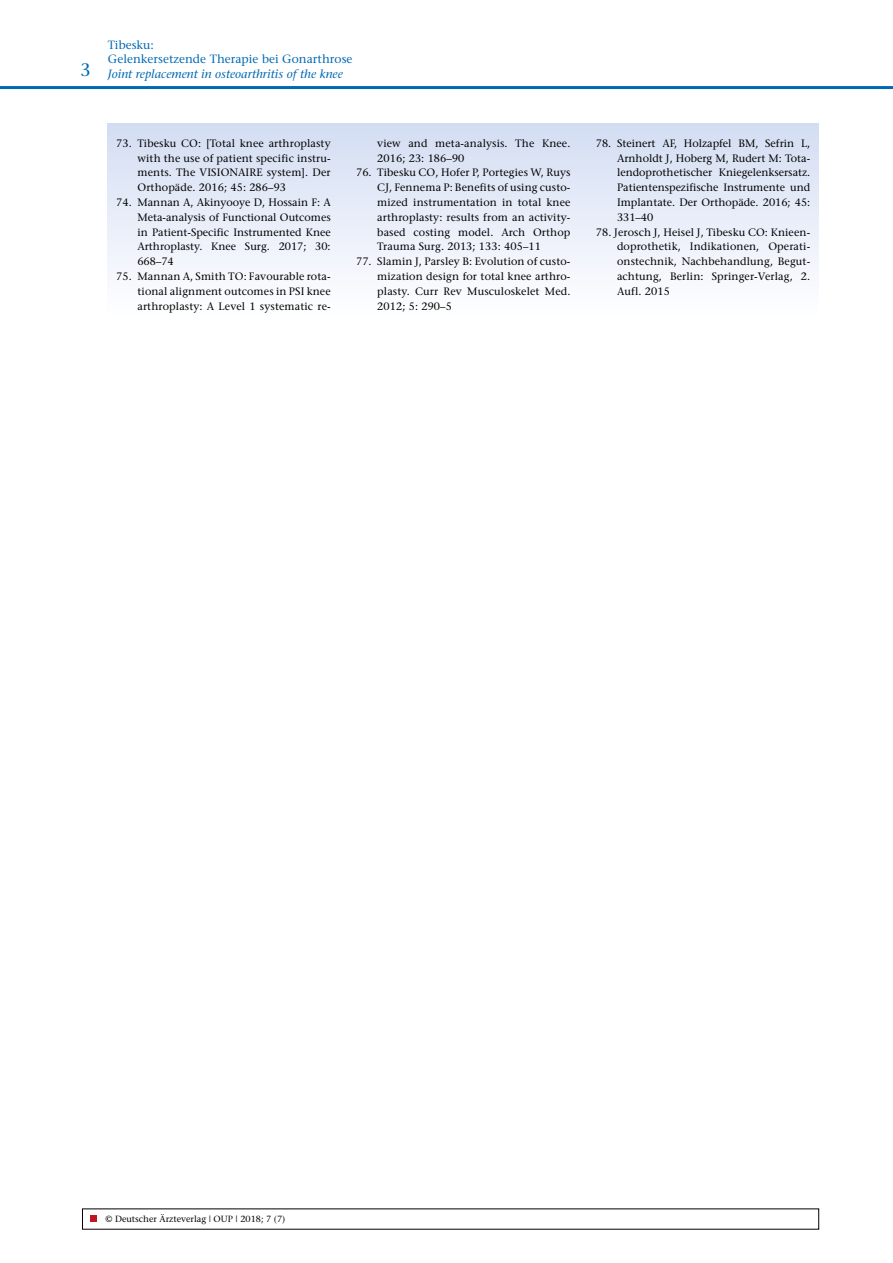
<style>
.page{position:relative;width:893px;height:1263px;background:#fff}
.page>*{position:absolute;margin:0;border:0;box-sizing:border-box;transform-origin:0 0}
.t1{font:17.85px "Stone Serif";color:#0069b4}
.t2{font:12px/14.9px "Stone Serif";letter-spacing:.005em;color:#0069b4}
.t3{font:10.8px/14.9px "Stone Serif";letter-spacing:.01em;color:#000;text-align:justify}
.t4{font:9px "Stone Serif";color:#000}
.s1{font-style:italic}
.s2{color:#fff}
</style>
<div class="page">
<svg style="left:91px;top:1216px;width:6px;height:6px"></svg>
<div style="left:108px;top:123px;width:711px;height:196px;background:linear-gradient(to bottom,#d3ddf2,#fff)"></div>
<hr style="left:0;top:86px;width:893px;height:3px;background:#0069b4">
<p class="t1" style="left:81px;top:59px;width:12px">3</p>
<p class="t2" style="left:108px;top:37px;width:246px">Tibesku:<br>Gelenkersetzende Therapie bei Gonarthrose<br><span class="s1">Joint replacement in osteoarthritis of the knee</span></p>
<p class="t3" style="left:137px;top:136px;width:195px;text-indent:-21px">73. Tibesku CO: [Total knee arthroplasty with the use of patient specific instru&shy;ments. The VISIONAIRE system]. Der Orthopäde. 2016; 45: 286–93</p>
<p class="t3" style="left:137px;top:195px;width:195px;text-indent:-21px">74. Mannan A, Akinyooye D, Hossain F: A Meta-analysis of Functional Outcomes in Patient-Specific Instrumented Knee Arthroplasty. Knee Surg. 2017; 30:<br>668–74</p>
<p class="t3" style="left:137px;top:269px;width:195px;text-indent:-21px">75. Mannan A, Smith TO: Favourable rota&shy;tional alignment outcomes in PSI knee arthroplasty: A Level 1 systematic re-</p>
<p class="t3" style="left:377px;top:136px;width:195px">view and meta-analysis. The Knee.<br>2016; 23: 186–90</p>
<p class="t3" style="left:377px;top:165px;width:195px;text-indent:-21px">76. Tibesku CO, Hofer P, Portegies W, Ruys CJ, Fennema P: Benefits of using custo&shy;mized instrumentation in total knee arthroplasty: results from an activity&shy;based costing model. Arch Orthop Trauma Surg. 2013; 133: 405–11</p>
<p class="t3" style="left:377px;top:254px;width:195px;text-indent:-21px">77. Slamin J, Parsley B: Evolution of custo&shy;mization design for total knee arthro&shy;plasty. Curr Rev Musculoskelet Med.<br>2012; 5: 290–5</p>
<p class="t3" style="left:617px;top:136px;width:195px;text-indent:-21px">78. Steinert AF, Holzapfel BM, Sefrin L, Arnholdt J, Hoberg M, Rudert M: Tota&shy;lendoprothetischer Kniegelenksersatz.<br>Patientenspezifische Instrumente und Implantate. Der Orthopäde. 2016; 45:<br>331–40</p>
<p class="t3" style="left:617px;top:224px;width:195px;text-indent:-21px">78. Jerosch J, Heisel J, Tibesku CO: Knieen&shy;doprothetik, Indikationen, Operati&shy;onstechnik, Nachbehandlung, Begut&shy;achtung, Berlin: Springer-Verlag, 2.<br>Aufl. 2015</p>
<p class="t4" style="left:91px;top:1213px;width:196px"><span class="s2">■</span> © Deutscher Ärzteverlag | OUP | 2018; 7 (7)</p>
</div>
